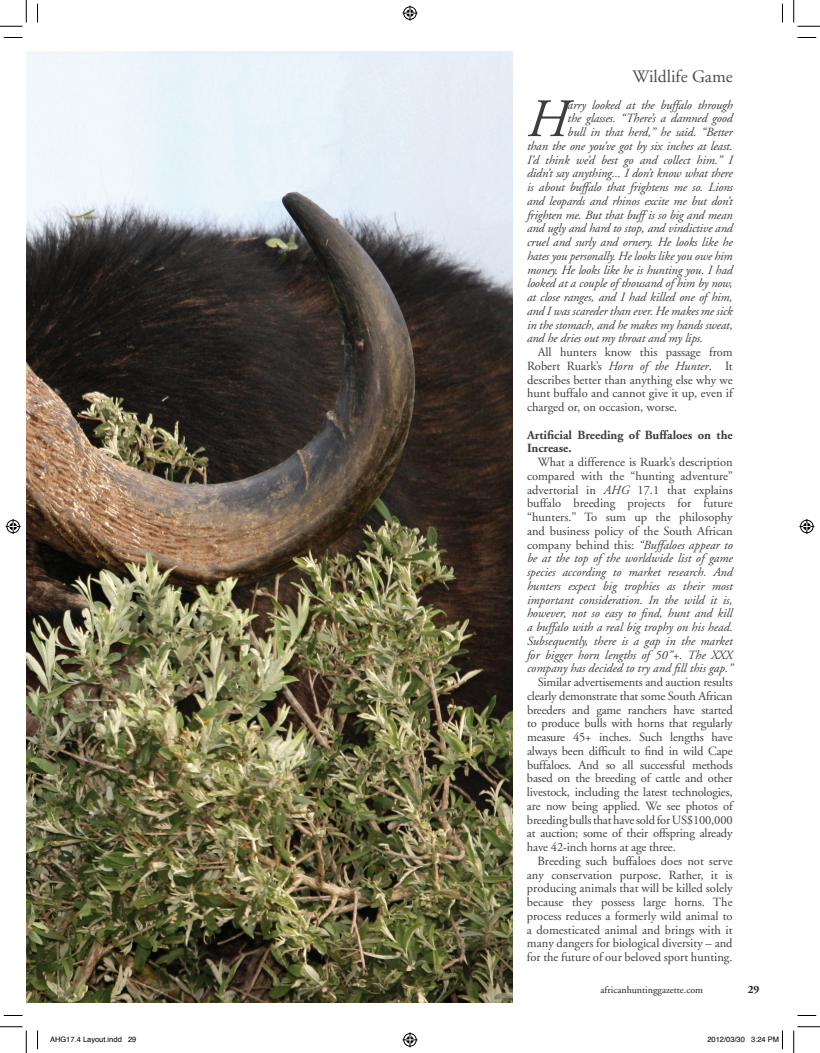
<style>
.page{position:relative;width:820px;height:1053px;background:#fff}
.page>*{position:absolute;margin:0;border:0;box-sizing:border-box;transform-origin:0 0}
.t1{font:italic 54px "Adobe Garamond";color:#3e3e3f}
.t2{font:17.5px "Adobe Garamond";color:#4b4c4d}
.t3{font:italic 12.5px/13.8px "Adobe Garamond";letter-spacing:-.01em;color:#3e3e3f;text-align:justify}
.t4{font:12.5px/13.8px "Adobe Garamond";color:#3e3e3f;text-align:justify}
.t5{font:700 12.5px/13.8px "Adobe Garamond";color:#3e3e3f}
.t6{font:700 11.25px "Adobe Garamond";color:#231f20}
.t7{font:10px "Adobe Garamond";color:#231f20}
.t8{font:7.5px "Helvetica";color:#000}
.s1{font-style:italic}
.s2{font-style:normal}
</style>
<div class="page">
<img style="left:26px;top:52px;width:486px;height:950px">
<svg style="left:4px;top:37px;width:18px;height:1px"></svg>
<svg style="left:797px;top:37px;width:18px;height:1px"></svg>
<svg style="left:4px;top:1015px;width:18px;height:1px"></svg>
<svg style="left:797px;top:1015px;width:18px;height:1px"></svg>
<svg style="left:37px;top:4px;width:1px;height:18px"></svg>
<svg style="left:37px;top:1030px;width:1px;height:19px"></svg>
<svg style="left:781px;top:4px;width:1px;height:18px"></svg>
<svg style="left:0;top:0;width:27px;height:27px"></svg>
<svg style="left:0;top:1026px;width:27px;height:27px"></svg>
<svg style="left:793px;top:0;width:26px;height:27px"></svg>
<svg style="left:793px;top:1026px;width:26px;height:27px"></svg>
<svg style="left:402px;top:6px;width:15px;height:15px"></svg>
<svg style="left:402px;top:1032px;width:15px;height:15px"></svg>
<svg style="left:6px;top:519px;width:15px;height:15px"></svg>
<svg style="left:799px;top:519px;width:14px;height:15px"></svg>
<svg style="left:781px;top:1031px;width:1px;height:18px"></svg>
<h2 class="t2" style="left:632px;top:68px;width:102px">Wildlife Game</h2>
<p class="t3" style="left:567px;top:98px;width:166px">arry looked at the buffalo through</p>
<p class="t3" style="left:567px;top:112px;width:166px">the glasses. “There’s a damned good</p>
<p class="t3" style="left:567px;top:126px;width:166px">bull in that herd,” he said. “Better</p>
<p class="t3" style="left:526px;top:139px;width:207px">than the one you’ve got by six inches at least.</p>
<p class="t3" style="left:526px;top:153px;width:207px">I’d think we’d best go and collect him.” I</p>
<p class="t3" style="left:526px;top:167px;width:207px">didn’t say anything... I don’t know what there</p>
<p class="t3" style="left:526px;top:181px;width:207px">is about buffalo that frightens me so. Lions</p>
<p class="t3" style="left:526px;top:194px;width:207px">and leopards and rhinos excite me but don’t</p>
<p class="t3" style="left:526px;top:208px;width:207px">frighten me. But that buff is so big and mean</p>
<p class="t3" style="left:526px;top:222px;width:207px">and ugly and hard to stop, and vindictive and</p>
<p class="t3" style="left:526px;top:236px;width:207px">cruel and surly and ornery. He looks like he</p>
<p class="t3" style="left:526px;top:249px;width:207px">hates you personally. He looks like you owe him</p>
<p class="t3" style="left:526px;top:263px;width:207px">money. He looks like he is hunting you. I had</p>
<p class="t3" style="left:526px;top:277px;width:207px">looked at a couple of thousand of him by now,</p>
<p class="t3" style="left:526px;top:291px;width:207px">at close ranges, and I had killed one of him,</p>
<p class="t3" style="left:526px;top:304px;width:207px">and I was scareder than ever. He makes me sick</p>
<p class="t3" style="left:526px;top:318px;width:207px">in the stomach, and he makes my hands sweat,</p>
<p class="t3" style="left:526px;top:332px;width:177px">and he dries out my throat and my lips.</p>
<p class="t4" style="left:526px;top:346px;width:207px;text-indent:11px">All hunters know this passage from Robert Ruark’s <span class="s1">Horn of the Hunter</span>. It describes better than anything else why we hunt buffalo and cannot give it up, even if charged or, on occasion, worse.</p>
<p class="t5" style="left:526px;top:428px;width:207px">Artificial Breeding of Buffaloes on the<br>Increase.</p>
<p class="t3" style="left:526px;top:456px;width:207px;text-indent:11px"><span class="s2">What a difference is Ruark’s description compared with the “hunting adventure” advertorial in</span> AHG <span class="s2">17.1 that explains buffalo breeding projects for future “hunters.” To sum up the philosophy and business policy of the South African company behind this:</span> “Buffaloes appear to be at the top of the worldwide list of game species according to market research. And hunters expect big trophies as their most important consideration. In the wild it is, however, not so easy to find, hunt and kill a buffalo with a real big trophy on his head.<br>Subsequently, there is a gap in the market for bigger horn lengths of 50”+. The XXX company has decided to try and fill this gap.”</p>
<p class="t4" style="left:526px;top:676px;width:207px;text-indent:11px">Similar advertisements and auction results clearly demonstrate that some South African breeders and game ranchers have started to produce bulls with horns that regularly measure 45+ inches. Such lengths have always been difficult to find in wild Cape buffaloes. And so all successful methods based on the breeding of cattle and other livestock, including the latest technologies, are now being applied. We see photos of breeding bullsthathavesoldforUS$100,000 at auction; some of their offspring already have 42-inch horns at age three.</p>
<p class="t4" style="left:526px;top:854px;width:207px;text-indent:11px">Breeding such buffaloes does not serve any conservation purpose. Rather, it is producing animals that will be killed solely because they possess large horns. The process reduces a formerly wild animal to a domesticated animal and brings with it many dangers for biological diversity – and for the future of our beloved sport hunting.</p>
<h1 class="t1" style="left:526px;top:90px;width:43px">H</h1>
<p class="t7" style="left:600px;top:984px;width:104px">africanhuntinggazette.com</p>
<p class="t6" style="left:747px;top:983px;width:13px">29</p>
<p class="t8" style="left:50px;top:1033px;width:88px">AHG17.4 Layout.indd 29</p>
<p class="t8" style="left:707px;top:1033px;width:73px">2012/03/30 3:24 PM</p>
</div>
